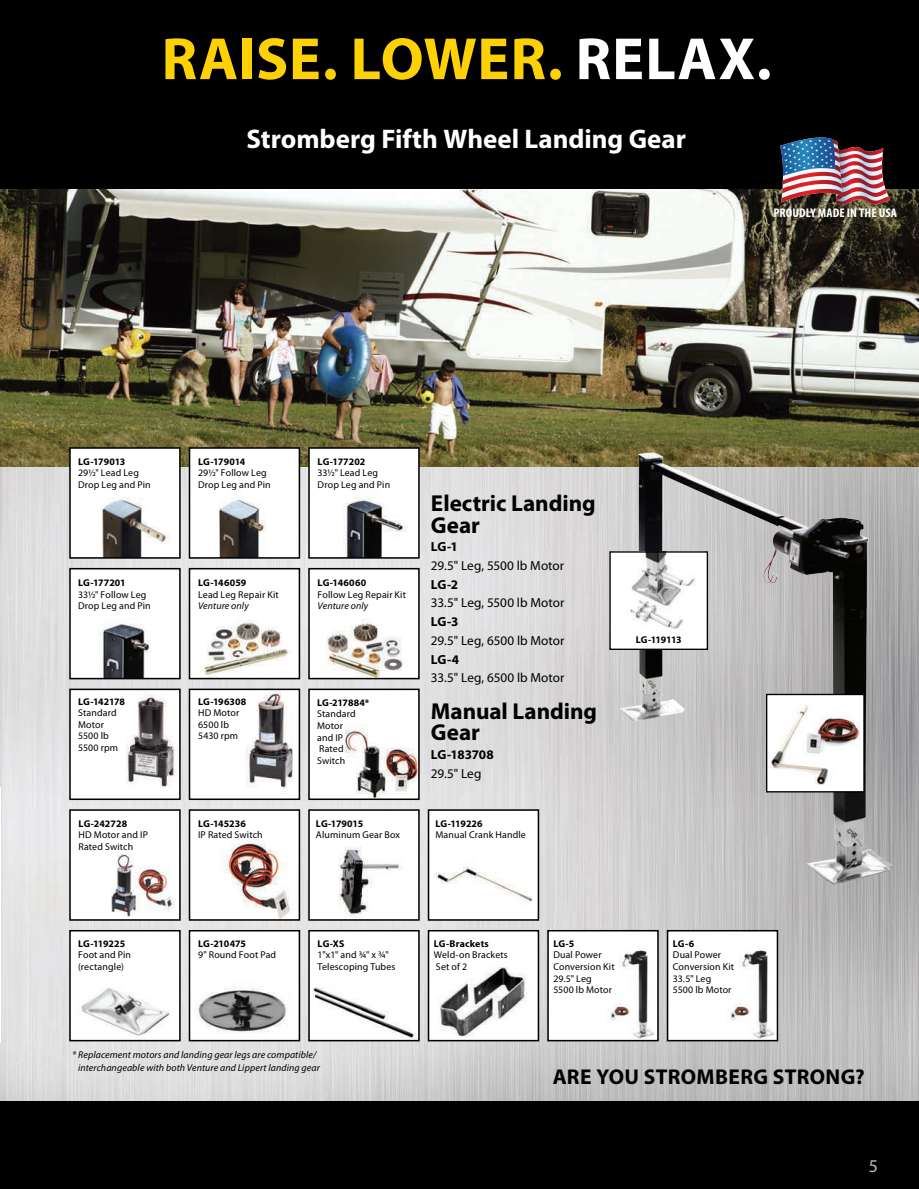
<style>
.page{position:relative;width:919px;height:1189px;background:#fff}
.page>*{position:absolute;margin:0;border:0;box-sizing:border-box;transform-origin:0 0}
.t1{font:700 60px "Myriad Pro";letter-spacing:.015em;color:#fed105}
.t2{font:700 27px "Myriad Pro";letter-spacing:-.005em;color:#fff}
.t3{font:700 23.1px/21.5px "Myriad Pro";color:#000}
.t4{font:700 21.45px "Myriad Pro";letter-spacing:.015em;color:#000}
.t5{font:18px "Myriad Pro";color:#bcbdc0}
.t6{font:13.2px "Myriad Pro";color:#000}
.t7{font:700 13.2px "Myriad Pro";letter-spacing:-.005em;color:#000}
.t8{font:700 condensed 12.6px "Myriad Pro";letter-spacing:.005em;color:#fff;scale:1.06 1}
.t9{font:9.9px/11.6px "Myriad Pro";letter-spacing:.015em;color:#000}
.t10{font:700 9.9px "Myriad Pro";letter-spacing:.005em;color:#000}
.t11{font:italic 9.9px/13.2px "Myriad Pro";letter-spacing:.015em;color:#000;text-align:center}
.t12{font:700 9.9px "Myriad Pro";letter-spacing:-.015em;color:#000}
.t13{font:700 9.9px "Myriad Pro";letter-spacing:.025em;color:#000}
.t14{font:700 9.9px "Myriad Pro";letter-spacing:-.03em;color:#000}
.s1{color:#fff}
</style>
<div class="page">
<img style="left:0;top:467px;width:919px;height:634px">
<div style="left:0;top:1101px;width:919px;height:88px;background:#000"></div>
<div style="left:0;top:0;width:919px;height:189px;background:#000"></div>
<img style="left:0;top:189px;width:919px;height:278px">
<div style="left:189px;top:448px;width:110px;height:110px;background:#fff"></div>
<img style="left:219px;top:496px;width:47px;height:60px">
<div style="left:189px;top:447px;width:111px;height:112px;border:2px solid #000"></div>
<div style="left:189px;top:569px;width:110px;height:109px;background:#fff"></div>
<img style="left:203px;top:620px;width:89px;height:56px">
<div style="left:189px;top:568px;width:111px;height:111px;border:2px solid #000"></div>
<div style="left:189px;top:689px;width:110px;height:110px;background:#fff"></div>
<img style="left:246px;top:691px;width:47px;height:97px">
<div style="left:189px;top:688px;width:111px;height:112px;border:2px solid #000"></div>
<div style="left:70px;top:810px;width:110px;height:110px;background:#fff"></div>
<img style="left:112px;top:854px;width:63px;height:63px">
<div style="left:69px;top:809px;width:112px;height:112px;border:2px solid #000"></div>
<div style="left:309px;top:810px;width:110px;height:110px;background:#fff"></div>
<img style="left:338px;top:847px;width:65px;height:70px">
<div style="left:308px;top:809px;width:112px;height:112px;border:2px solid #000"></div>
<div style="left:189px;top:931px;width:110px;height:109px;background:#fff"></div>
<img style="left:196px;top:987px;width:92px;height:46px">
<div style="left:189px;top:930px;width:111px;height:111px;border:2px solid #000"></div>
<div style="left:548px;top:931px;width:110px;height:109px;background:#fff"></div>
<img style="left:607px;top:947px;width:47px;height:91px">
<div style="left:547px;top:930px;width:112px;height:111px;border:2px solid #000"></div>
<div style="left:667px;top:931px;width:110px;height:109px;background:#fff"></div>
<img style="left:727px;top:947px;width:46px;height:91px">
<div style="left:667px;top:930px;width:111px;height:111px;border:2px solid #000"></div>
<div style="left:70px;top:448px;width:110px;height:110px;background:#fff"></div>
<img style="left:101px;top:497px;width:69px;height:59px">
<div style="left:69px;top:447px;width:112px;height:112px;border:2px solid #000"></div>
<div style="left:70px;top:569px;width:110px;height:109px;background:#fff"></div>
<img style="left:100px;top:618px;width:51px;height:58px">
<div style="left:69px;top:568px;width:112px;height:111px;border:2px solid #000"></div>
<div style="left:70px;top:689px;width:110px;height:110px;background:#fff"></div>
<img style="left:126px;top:695px;width:52px;height:93px">
<div style="left:69px;top:688px;width:112px;height:112px;border:2px solid #000"></div>
<div style="left:70px;top:931px;width:110px;height:109px;background:#fff"></div>
<img style="left:81px;top:988px;width:89px;height:48px">
<div style="left:69px;top:930px;width:112px;height:111px;border:2px solid #000"></div>
<div style="left:428px;top:931px;width:110px;height:109px;background:#fff"></div>
<img style="left:440px;top:967px;width:86px;height:70px">
<div style="left:428px;top:930px;width:111px;height:111px;border:2px solid #000"></div>
<div style="left:309px;top:448px;width:110px;height:110px;background:#fff"></div>
<img style="left:343px;top:497px;width:63px;height:59px">
<div style="left:308px;top:447px;width:112px;height:112px;border:2px solid #000"></div>
<div style="left:309px;top:569px;width:110px;height:109px;background:#fff"></div>
<img style="left:326px;top:620px;width:77px;height:56px">
<div style="left:308px;top:568px;width:112px;height:111px;border:2px solid #000"></div>
<div style="left:189px;top:810px;width:110px;height:110px;background:#fff"></div>
<img style="left:224px;top:838px;width:66px;height:80px">
<div style="left:189px;top:809px;width:111px;height:112px;border:2px solid #000"></div>
<div style="left:428px;top:810px;width:110px;height:110px;background:#fff"></div>
<img style="left:434px;top:866px;width:99px;height:36px">
<div style="left:428px;top:809px;width:111px;height:112px;border:2px solid #000"></div>
<div style="left:309px;top:931px;width:110px;height:109px;background:#fff"></div>
<img style="left:313px;top:987px;width:102px;height:51px">
<div style="left:308px;top:930px;width:112px;height:111px;border:2px solid #000"></div>
<div style="left:309px;top:689px;width:110px;height:110px;background:#fff"></div>
<img style="left:345px;top:727px;width:72px;height:70px">
<div style="left:308px;top:688px;width:112px;height:112px;border:2px solid #000"></div>
<img style="left:579px;top:426px;width:333px;height:500px">
<div style="left:610px;top:552px;width:97px;height:97px;background:#fff"></div>
<img style="left:630px;top:553px;width:66px;height:76px">
<div style="left:609px;top:551px;width:99px;height:99px;border:1px solid #000"></div>
<div style="left:766px;top:694px;width:98px;height:98px;background:#fff;border:1px solid #000"></div>
<img style="left:770px;top:705px;width:90px;height:80px">
<hr style="left:0;top:787px;width:1px;height:255px;background:#fff">
<img style="left:780px;top:137px;width:110px;height:69px">
<h1 class="t1" style="left:161px;top:25px;width:611px">RAISE. LOWER. <span class="s1">RELAX.</span></h1>
<h2 class="t2" style="left:246px;top:124px;width:441px">Stromberg Fifth Wheel Landing Gear</h2>
<p class="t8" style="left:773px;top:205px;width:118px">PROUDLY MADE IN THE USA</p>
<p class="t10" style="left:78px;top:456px;width:49px">LG-179013</p>
<p class="t9" style="left:78px;top:467px;width:74px">291/2" Lead Leg<br>Drop Leg and Pin</p>
<p class="t10" style="left:198px;top:456px;width:49px">LG-179014</p>
<p class="t9" style="left:198px;top:467px;width:74px">291/2" Follow Leg<br>Drop Leg and Pin</p>
<p class="t10" style="left:318px;top:456px;width:49px">LG-177202</p>
<p class="t9" style="left:318px;top:467px;width:74px">331/2" Lead Leg<br>Drop Leg and Pin</p>
<p class="t10" style="left:78px;top:577px;width:49px">LG-177201</p>
<p class="t9" style="left:78px;top:589px;width:74px">331/2" Follow Leg<br>Drop Leg and Pin</p>
<p class="t10" style="left:78px;top:696px;width:48px">LG-142178</p>
<p class="t9" style="left:78px;top:707px;width:42px">Standard<br>Motor<br>5500 lb<br>5500 rpm</p>
<p class="t10" style="left:198px;top:577px;width:50px">LG-146059</p>
<p class="t9" style="left:198px;top:589px;width:82px">Lead Leg Repair Kit</p>
<p class="t11" style="left:198px;top:600px;width:52px">Venture only</p>
<p class="t10" style="left:198px;top:696px;width:50px">LG-196308</p>
<p class="t9" style="left:198px;top:707px;width:43px">HD Motor<br>6500 lb<br>5430 rpm</p>
<p class="t13" style="left:318px;top:577px;width:50px">LG-146060</p>
<p class="t9" style="left:318px;top:589px;width:90px">Follow Leg Repair Kit</p>
<p class="t11" style="left:318px;top:600px;width:52px">Venture only</p>
<p class="t10" style="left:317px;top:697px;width:54px">LG-217884*</p>
<p class="t9" style="left:317px;top:708px;width:40px">Standard<br>Motor and IP<br>Rated<br>Switch</p>
<h3 class="t3" style="left:431px;top:493px;width:166px">Electric Landing<br>Gear</h3>
<h3 class="t7" style="left:431px;top:539px;width:28px">LG-1</h3>
<h3 class="t6" style="left:431px;top:558px;width:135px">29.5" Leg, 5500 lb Motor</h3>
<h3 class="t7" style="left:431px;top:577px;width:29px">LG-2</h3>
<h3 class="t6" style="left:431px;top:596px;width:135px">33.5" Leg, 5500 lb Motor</h3>
<h3 class="t7" style="left:431px;top:614px;width:29px">LG-3</h3>
<h3 class="t6" style="left:431px;top:633px;width:135px">29.5" Leg, 6500 lb Motor</h3>
<h3 class="t7" style="left:431px;top:652px;width:30px">LG-4</h3>
<h3 class="t6" style="left:431px;top:670px;width:135px">33.5" Leg, 6500 lb Motor</h3>
<h3 class="t3" style="left:431px;top:700px;width:168px">Manual Landing<br>Gear</h3>
<h3 class="t7" style="left:431px;top:747px;width:64px">LG-183708</h3>
<h3 class="t6" style="left:431px;top:766px;width:52px">29.5" Leg</h3>
<p class="t14" style="left:636px;top:634px;width:47px">LG-119113</p>
<p class="t10" style="left:79px;top:818px;width:50px">LG-242728</p>
<p class="t9" style="left:79px;top:829px;width:71px">HD Motor and IP<br>Rated Switch</p>
<p class="t10" style="left:198px;top:817px;width:49px">LG-145236</p>
<p class="t9" style="left:198px;top:829px;width:66px">IP Rated Switch</p>
<p class="t10" style="left:316px;top:817px;width:49px">LG-179015</p>
<p class="t9" style="left:316px;top:829px;width:86px">Aluminum Gear Box</p>
<p class="t10" style="left:435px;top:817px;width:49px">LG-119226</p>
<p class="t9" style="left:435px;top:829px;width:92px">Manual Crank Handle</p>
<p class="t10" style="left:78px;top:938px;width:49px">LG-119225</p>
<p class="t9" style="left:78px;top:949px;width:54px">Foot and Pin (rectangle)</p>
<p class="t12" style="left:198px;top:938px;width:49px">LG-210475</p>
<p class="t9" style="left:198px;top:949px;width:80px">9" Round Foot Pad</p>
<p class="t10" style="left:318px;top:938px;width:28px">LG-XS</p>
<p class="t9" style="left:318px;top:949px;width:79px">1"x1" and ¾" x ¾"<br>Telescoping Tubes</p>
<p class="t10" style="left:434px;top:938px;width:57px">LG-Brackets</p>
<p class="t9" style="left:434px;top:949px;width:76px">Weld-on Brackets<br>Set of 2</p>
<p class="t10" style="left:553px;top:938px;width:23px">LG-5</p>
<p class="t9" style="left:553px;top:949px;width:63px">Dual Power<br>Conversion Kit<br>29.5" Leg<br>5500 lb Motor</p>
<p class="t10" style="left:673px;top:938px;width:23px">LG-6</p>
<p class="t9" style="left:673px;top:949px;width:63px">Dual Power<br>Conversion Kit<br>33.5" Leg<br>5500 lb Motor</p>
<p class="t11" style="left:72px;top:1048px;width:249px">* Replacement motors and landing gear legs are compatible/ interchangeable with both Venture and Lippert landing gear</p>
<h3 class="t4" style="left:553px;top:1065px;width:313px">ARE YOU STROMBERG STRONG?</h3>
<h3 class="t5" style="left:869px;top:1156px;width:11px">5</h3>
</div>
